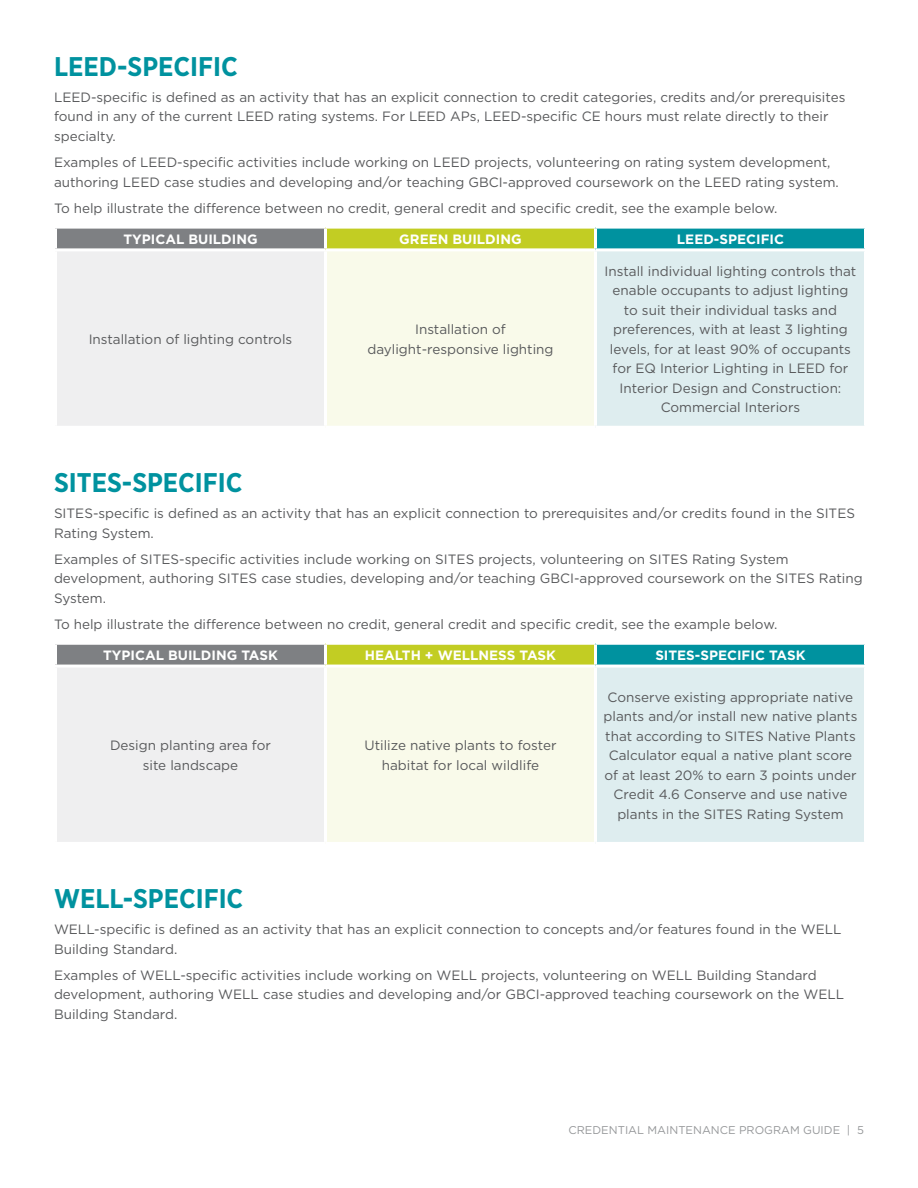
<style>
.page{position:relative;width:918px;height:1188px;background:#fff}
.page>*{position:absolute;margin:0;border:0;box-sizing:border-box;transform-origin:0 0}
.t1{font:700 27px "Gotham Narrow";color:#00929f}
.t2{font:13.5px/19.5px "Gotham";color:#58595b}
.t3{font:700 13.5px "Gotham";color:#fff}
.t4{font:11.25px "Gotham";color:#96989a}
</style>
<div class="page">
<div style="left:56px;top:227px;width:270px;height:23px;background:#7e8083"></div>
<div style="left:326px;top:227px;width:270px;height:23px;background:#c2cd23"></div>
<div style="left:596px;top:227px;width:270px;height:23px;background:#00929f"></div>
<div style="left:56px;top:250px;width:270px;height:177px;background:#efeff0"></div>
<div style="left:326px;top:250px;width:270px;height:177px;background:#f9faea"></div>
<div style="left:596px;top:250px;width:270px;height:177px;background:#deedef"></div>
<hr style="left:54px;top:226px;width:272px;height:3px;background:#fff">
<hr style="left:54px;top:229px;width:3px;height:19px;background:#fff">
<hr style="left:326px;top:226px;width:270px;height:3px;background:#fff">
<hr style="left:324px;top:229px;width:3px;height:19px;background:#fff">
<hr style="left:596px;top:226px;width:271px;height:3px;background:#fff">
<hr style="left:594px;top:229px;width:3px;height:19px;background:#fff">
<hr style="left:864px;top:229px;width:3px;height:19px;background:#fff">
<hr style="left:54px;top:248px;width:272px;height:3px;background:#fff">
<hr style="left:54px;top:251px;width:3px;height:175px;background:#fff">
<hr style="left:326px;top:248px;width:270px;height:3px;background:#fff">
<hr style="left:324px;top:251px;width:3px;height:175px;background:#fff">
<hr style="left:596px;top:248px;width:271px;height:3px;background:#fff">
<hr style="left:594px;top:251px;width:3px;height:175px;background:#fff">
<hr style="left:864px;top:251px;width:3px;height:175px;background:#fff">
<hr style="left:54px;top:426px;width:272px;height:3px;background:#fff">
<hr style="left:326px;top:426px;width:270px;height:3px;background:#fff">
<hr style="left:596px;top:426px;width:271px;height:3px;background:#fff">
<div style="left:56px;top:643px;width:270px;height:23px;background:#7e8083"></div>
<div style="left:326px;top:643px;width:270px;height:23px;background:#c2cd23"></div>
<div style="left:596px;top:643px;width:270px;height:23px;background:#00929f"></div>
<div style="left:56px;top:666px;width:270px;height:177px;background:#efeff0"></div>
<div style="left:326px;top:666px;width:270px;height:177px;background:#f9faea"></div>
<div style="left:596px;top:666px;width:270px;height:177px;background:#deedef"></div>
<hr style="left:54px;top:642px;width:272px;height:3px;background:#fff">
<hr style="left:54px;top:645px;width:3px;height:20px;background:#fff">
<hr style="left:326px;top:642px;width:270px;height:3px;background:#fff">
<hr style="left:324px;top:645px;width:3px;height:20px;background:#fff">
<hr style="left:596px;top:642px;width:271px;height:3px;background:#fff">
<hr style="left:594px;top:645px;width:3px;height:20px;background:#fff">
<hr style="left:864px;top:645px;width:3px;height:20px;background:#fff">
<hr style="left:54px;top:665px;width:272px;height:3px;background:#fff">
<hr style="left:54px;top:668px;width:3px;height:174px;background:#fff">
<hr style="left:326px;top:665px;width:270px;height:3px;background:#fff">
<hr style="left:324px;top:668px;width:3px;height:174px;background:#fff">
<hr style="left:596px;top:665px;width:271px;height:3px;background:#fff">
<hr style="left:594px;top:668px;width:3px;height:174px;background:#fff">
<hr style="left:864px;top:668px;width:3px;height:174px;background:#fff">
<hr style="left:54px;top:842px;width:272px;height:3px;background:#fff">
<hr style="left:326px;top:842px;width:270px;height:3px;background:#fff">
<hr style="left:596px;top:842px;width:271px;height:3px;background:#fff">
<h1 class="t1" style="left:54px;top:49px;width:185px">LEED-SPECIFIC</h1>
<p class="t2" style="left:54px;top:87px;width:793px">LEED-specific is defined as an activity that has an explicit connection to credit categories, credits and/or prerequisites found in any of the current LEED rating systems. For LEED APs, LEED-specific CE hours must relate directly to their specialty.</p>
<p class="t2" style="left:54px;top:152px;width:786px">Examples of LEED-specific activities include working on LEED projects, volunteering on rating system development, authoring LEED case studies and developing and/or teaching GBCI-approved coursework on the LEED rating system.</p>
<p class="t2" style="left:54px;top:198px;width:725px">To help illustrate the difference between no credit, general credit and specific credit, see the example below.</p>
<p class="t3" style="left:123px;top:230px;width:136px">TYPICAL BUILDING</p>
<p class="t3" style="left:399px;top:230px;width:124px">GREEN BUILDING</p>
<p class="t3" style="left:677px;top:230px;width:109px">LEED-SPECIFIC</p>
<p class="t2" style="left:89px;top:329px;width:205px">Installation of lighting controls</p>
<p class="t2" style="left:367px;top:319px;width:188px;text-align:center">Installation of daylight-responsive lighting</p>
<p class="t2" style="left:605px;top:261px;width:253px;text-align:center">Install individual lighting controls that enable occupants to adjust lighting to suit their individual tasks and preferences, with at least 3 lighting levels, for at least 90% of occupants for EQ Interior Lighting in LEED for Interior Design and Construction:<br>Commercial Interiors</p>
<h1 class="t1" style="left:54px;top:465px;width:190px">SITES-SPECIFIC</h1>
<p class="t2" style="left:54px;top:503px;width:803px">SITES-specific is defined as an activity that has an explicit connection to prerequisites and/or credits found in the SITES<br>Rating System.</p>
<p class="t2" style="left:54px;top:549px;width:810px">Examples of SITES-specific activities include working on SITES projects, volunteering on SITES Rating System development, authoring SITES case studies, developing and/or teaching GBCI-approved coursework on the SITES Rating<br>System.</p>
<p class="t2" style="left:54px;top:614px;width:725px">To help illustrate the difference between no credit, general credit and specific credit, see the example below.</p>
<p class="t3" style="left:103px;top:646px;width:176px">TYPICAL BUILDING TASK</p>
<p class="t3" style="left:365px;top:646px;width:193px">HEALTH + WELLNESS TASK</p>
<p class="t3" style="left:655px;top:646px;width:152px">SITES-SPECIFIC TASK</p>
<p class="t2" style="left:110px;top:736px;width:162px;text-align:center">Design planting area for site landscape</p>
<p class="t2" style="left:364px;top:736px;width:194px;text-align:center">Utilize native plants to foster habitat for local wildlife</p>
<p class="t2" style="left:604px;top:687px;width:255px;text-align:center">Conserve existing appropriate native plants and/or install new native plants that according to SITES Native Plants Calculator equal a native plant score of at least 20% to earn 3 points under Credit 4.6 Conserve and use native plants in the SITES Rating System</p>
<h1 class="t1" style="left:54px;top:881px;width:191px">WELL-SPECIFIC</h1>
<p class="t2" style="left:54px;top:919px;width:789px">WELL-specific is defined as an activity that has an explicit connection to concepts and/or features found in the WELL<br>Building Standard.</p>
<p class="t2" style="left:54px;top:965px;width:792px">Examples of WELL-specific activities include working on WELL projects, volunteering on WELL Building Standard development, authoring WELL case studies and developing and/or GBCI-approved teaching coursework on the WELL<br>Building Standard.</p>
<p class="t4" style="left:569px;top:1123px;width:297px">CREDENTIAL MAINTENANCE PROGRAM GUIDE | 5</p>
</div>
